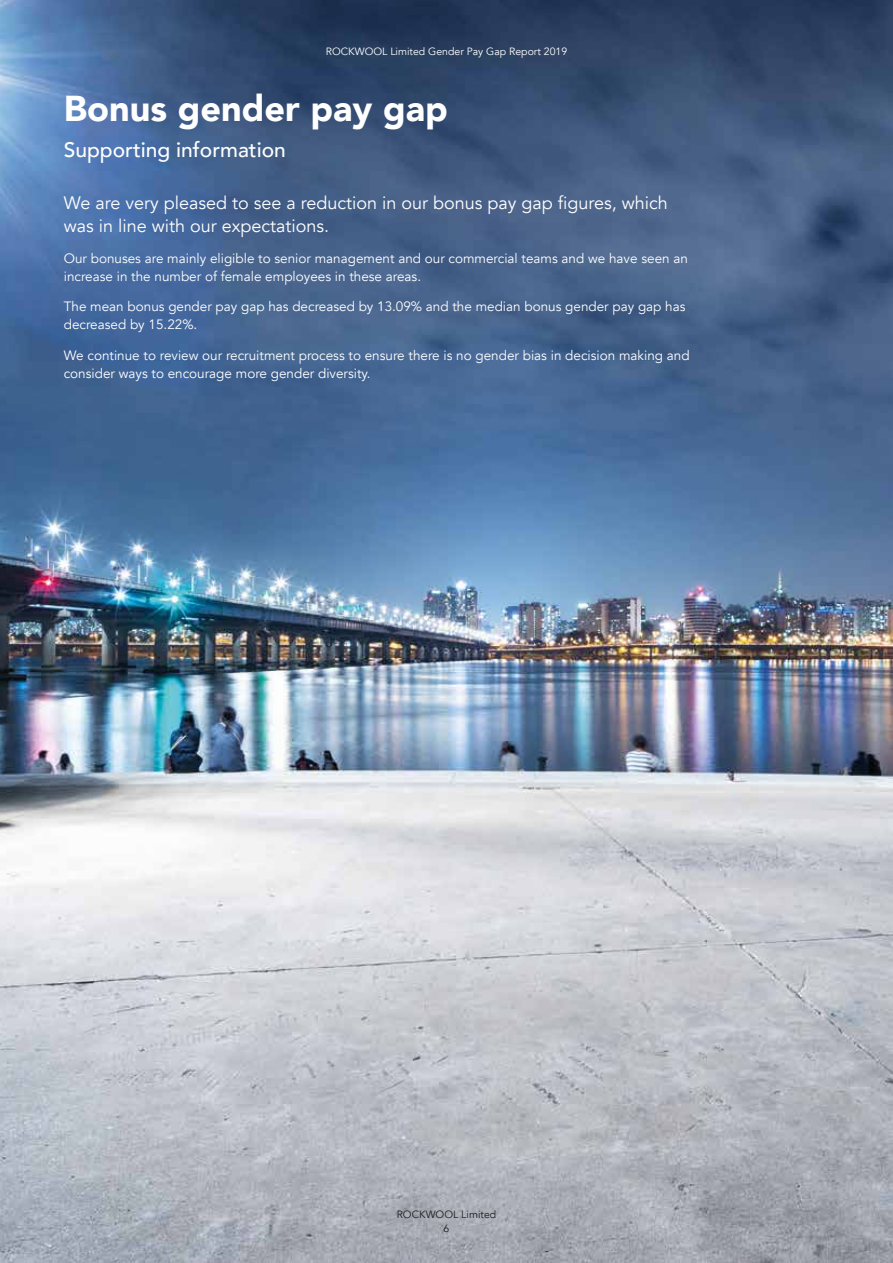
<style>
.page{position:relative;width:893px;height:1263px;background:#fff}
.page>*{position:absolute;margin:0;border:0;box-sizing:border-box;transform-origin:0 0}
.t1{font:900 36px "Avenir";color:#fff}
.t2{font:500 21px "Avenir";color:#fff}
.t3{font:18px/22.5px "Avenir";color:#fff}
.t4{font:13.5px/18px "Avenir";color:#fff}
.t5{font:10.5px "Avenir";color:#fff}
.t6{font:10.5px/13.5px "Avenir";color:#1d1d1b;text-align:center}
</style>
<div class="page">
<img style="left:0;top:0;width:893px;height:1263px">
<p class="t5" style="left:326px;top:45px;width:243px">ROCKWOOL Limited Gender Pay Gap Report 2019</p>
<h1 class="t1" style="left:64px;top:78px;width:385px">Bonus gender pay gap</h1>
<h2 class="t2" style="left:64px;top:132px;width:224px">Supporting information</h2>
<h3 class="t3" style="left:64px;top:192px;width:606px">We are very pleased to see a reduction in our bonus pay gap figures, which was in line with our expectations.</h3>
<p class="t4" style="left:64px;top:249px;width:626px">Our bonuses are mainly eligible to senior management and our commercial teams and we have seen an increase in the number of female employees in these areas.</p>
<p class="t4" style="left:64px;top:298px;width:623px">The mean bonus gender pay gap has decreased by 13.09% and the median bonus gender pay gap has decreased by 15.22%.</p>
<p class="t4" style="left:64px;top:347px;width:627px">We continue to review our recruitment process to ensure there is no gender bias in decision making and consider ways to encourage more gender diversity.</p>
<p class="t6" style="left:397px;top:1208px;width:101px">ROCKWOOL Limited<br>6</p>
</div>
